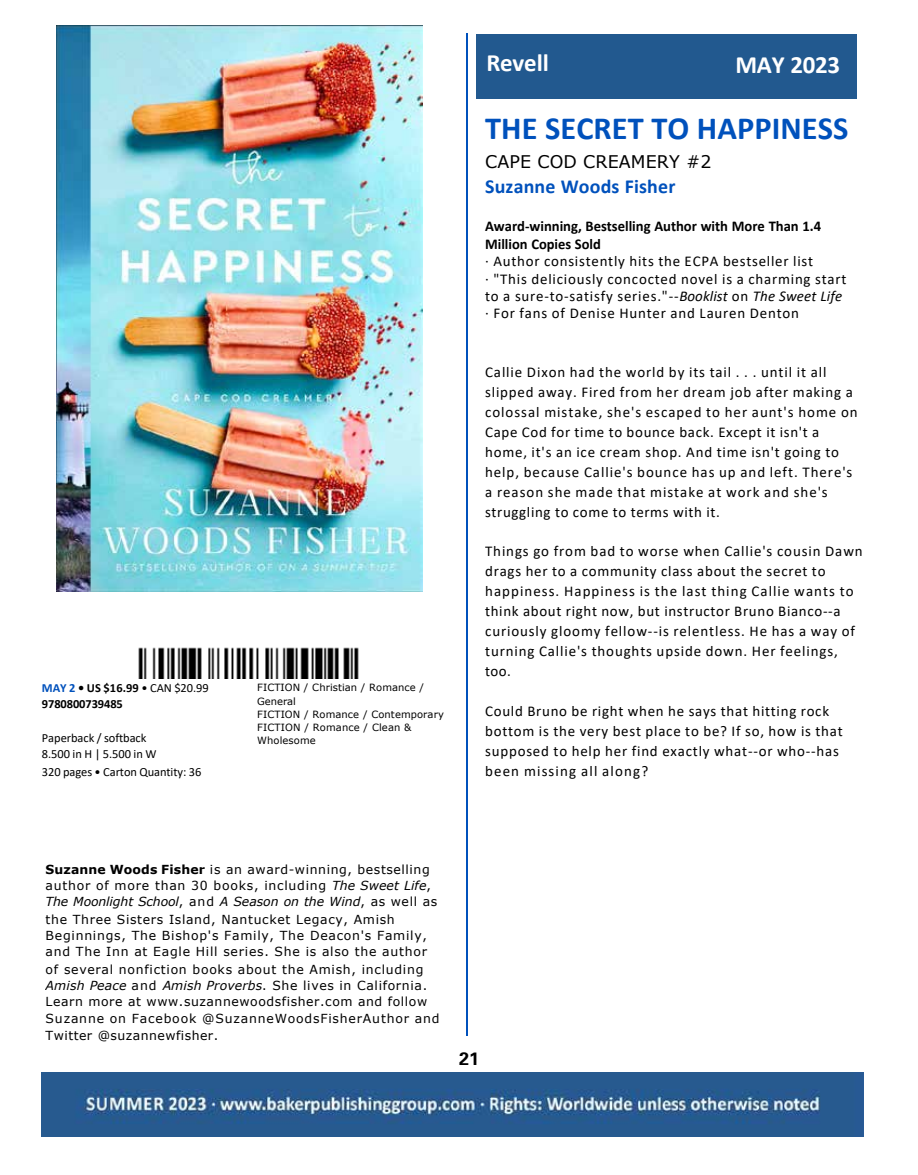
<style>
.page{position:relative;width:918px;height:1175px;background:#fff}
.page>*{position:absolute;margin:0;border:0;box-sizing:border-box;transform-origin:0 0}
.t1{font:700 32.4px "Calibri";letter-spacing:.005em;color:#0051bc}
.t2{font:700 24.9px "Calibri";letter-spacing:-.01em;color:#fff}
.t3{font:700 19.95px "Calibri";letter-spacing:.01em;color:#0051bc}
.t4{font:700 18px "Univers";color:#000}
.t5{font:17.4px "Verdana";letter-spacing:.005em;color:#000}
.t6{font:15px/20px "Calibri";letter-spacing:.055em;color:#000}
.t7{font:700 15px/17.4px "Calibri";color:#000}
.t8{font:12.45px/16.2px "Verdana";letter-spacing:.06em;color:#000}
.t9{font:12.45px/16.2px "Calibri";letter-spacing:-.005em;color:#000}
.t10{font:700 12.45px/16.2px "Calibri";letter-spacing:-.005em;color:#000}
.t11{font:9.9px/13.6px "Verdana";letter-spacing:.01em;color:#000}
.s1{color:#0051bc}
.s2{font-weight:400}
.s3{font-style:italic}
.s4{font-weight:700}
</style>
<div class="page">
<img style="left:57px;top:26px;width:366px;height:565px">
<img style="left:138px;top:647px;width:221px;height:31px">
<hr style="left:466px;top:33px;width:2px;height:1002px;background:#0051bc">
<div style="left:476px;top:34px;width:380px;height:64px;background:#22598f"></div>
<img style="left:42px;top:1072px;width:822px;height:64px">
<p class="t10" style="left:42px;top:679px;width:168px"><span class="s1">MAY 2</span> • US $16.99 <span class="s2">• CAN $20.99<br></span>9780800739485</p>
<p class="t9" style="left:42px;top:729px;width:116px">Paperback / softback<br>8.500 in H | 5.500 in W</p>
<p class="t9" style="left:42px;top:763px;width:161px">320 pages • Carton Quantity: 36</p>
<p class="t11" style="left:257px;top:680px;width:188px">FICTION / Christian / Romance /<br>General<br>FICTION / Romance / Contemporary</p>
<p class="t11" style="left:257px;top:720px;width:156px">FICTION / Romance / Clean &amp;<br>Wholesome</p>
<h2 class="t2" style="left:486px;top:45px;width:64px">Revell</h2>
<h2 class="t2" style="left:735px;top:47px;width:106px">MAY 2023</h2>
<h1 class="t1" style="left:485px;top:105px;width:365px">THE SECRET TO HAPPINESS</h1>
<p class="t5" style="left:485px;top:149px;width:228px">CAPE COD CREAMERY #2</p>
<h3 class="t3" style="left:485px;top:172px;width:192px">Suzanne Woods Fisher</h3>
<p class="t7" style="left:485px;top:217px;width:338px">Award-winning, Bestselling Author with More Than 1.4<br>Million Copies Sold</p>
<p class="t6" style="left:485px;top:252px;width:363px;line-height:17.4px">· Author consistently hits the ECPA bestseller list<br>· "This deliciously concocted novel is a charming start to a sure-to-satisfy series."--<span class="s3">Booklist</span> on <span class="s3">The Sweet Life </span>· For fans of Denise Hunter and Lauren Denton</p>
<p class="t6" style="left:485px;top:362px;width:374px">Callie Dixon had the world by its tail . . . until it all slipped away. Fired from her dream job after making a colossal mistake, she's escaped to her aunt's home on Cape Cod for time to bounce back. Except it isn't a home, it's an ice cream shop. And time isn't going to help, because Callie's bounce has up and left. There's a reason she made that mistake at work and she's struggling to come to terms with it.</p>
<p class="t6" style="left:485px;top:541px;width:379px">Things go from bad to worse when Callie's cousin Dawn drags her to a community class about the secret to happiness. Happiness is the last thing Callie wants to think about right now, but instructor Bruno Bianco--a curiously gloomy fellow--is relentless. He has a way of turning Callie's thoughts upside down. Her feelings, too.</p>
<p class="t6" style="left:485px;top:700px;width:359px">Could Bruno be right when he says that hitting rock bottom is the very best place to be? If so, how is that supposed to help her find exactly what--or who--has been missing all along?</p>
<p class="t8" style="left:46px;top:861px;width:393px"><span class="s4">Suzanne Woods Fisher</span> is an award-winning, bestselling author of more than 30 books, including <span class="s3">The Sweet Life</span>,<br><span class="s3">The Moonlight School</span>, and <span class="s3">A Season on the Wind</span>, as well as</p>
<p class="t8" style="left:46px;top:911px;width:383px">the Three Sisters Island, Nantucket Legacy, Amish<br>Beginnings, The Bishop's Family, The Deacon's Family, and The Inn at Eagle Hill series. She is also the author</p>
<p class="t8" style="left:46px;top:960px;width:383px">of several nonfiction books about the Amish, including<br><span class="s3">Amish Peace</span> and <span class="s3">Amish Proverbs</span>. She lives in California.<br>Learn more at www.suzannewoodsfisher.com and follow</p>
<p class="t8" style="left:46px;top:1010px;width:395px">Suzanne on Facebook @SuzanneWoodsFisherAuthor and<br>Twitter @suzannewfisher.</p>
<p class="t4" style="left:459px;top:1048px;width:22px">21</p>
</div>
